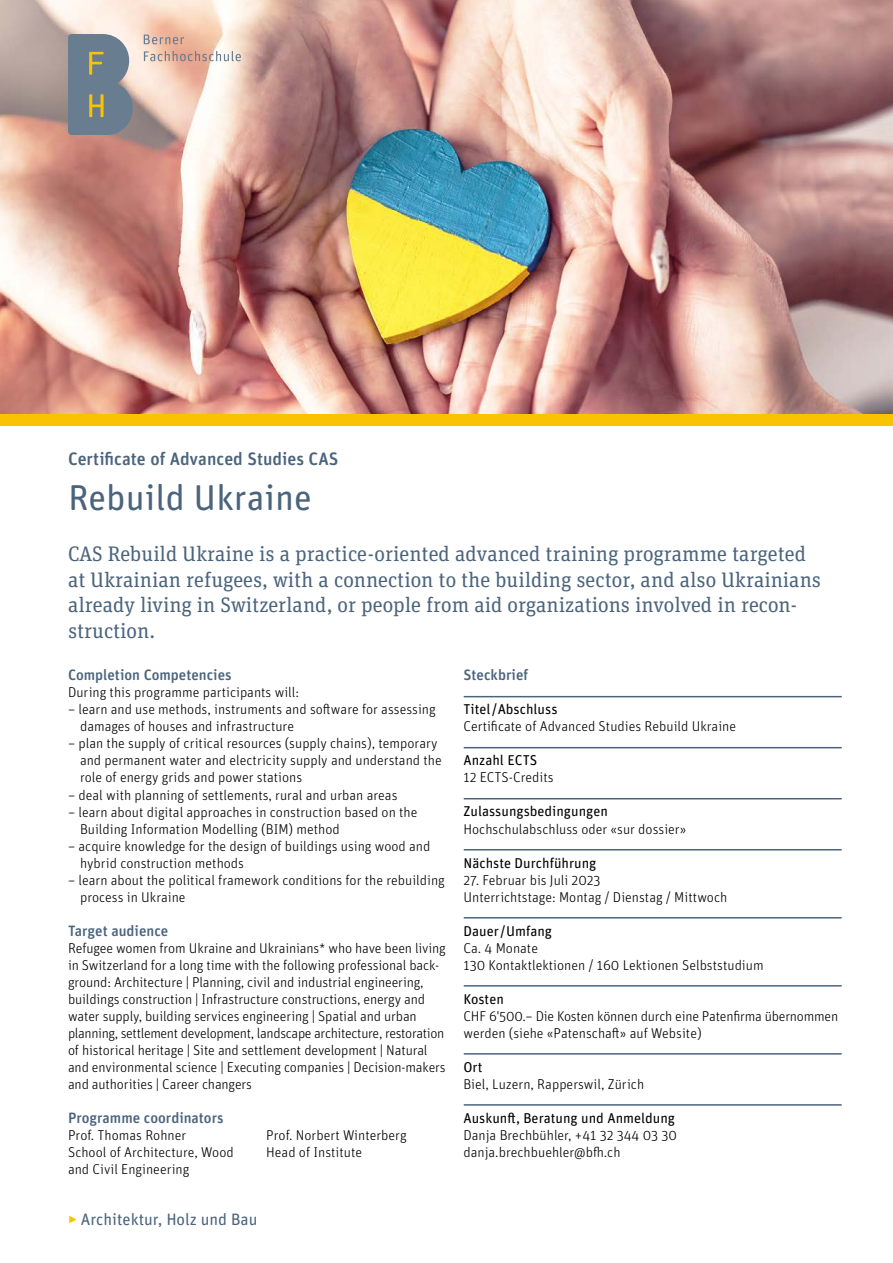
<style>
.page{position:relative;width:893px;height:1263px;background:#fff}
.page>*{position:absolute;margin:0;border:0;box-sizing:border-box;transform-origin:0 0}
.t1{font:36px "Unit Rounded Pro";color:#4b647d}
.t2{font:21px/25.5px "Unit Slab Pro";color:#4b647d}
.t3{font:500 18px "Unit Rounded Pro";color:#4b647d}
.t4{font:16.5px "Unit Rounded Pro";color:#4b647d}
.t5{font:500 15px "Unit Rounded Pro";color:#4b647d}
.t6{font:300 14.25px/17px "Unit Rounded Pro";color:#000}
.t7{font:14.25px "Unit Rounded Pro";color:#000}
.s1{font-weight:300;color:#fac300}
</style>
<div class="page">
<div style="left:0;top:416px;width:893px;height:10px;background:#fac300"></div>
<img style="left:0;top:0;width:893px;height:415px">
<svg style="left:68px;top:34px;width:65px;height:101px;background:#7b878f"></svg>
<svg style="left:144px;top:35px;width:40px;height:9px"></svg>
<svg style="left:144px;top:51px;width:97px;height:10px"></svg>
<div style="left:0;top:415px;width:893px;height:10px;background:#fac300"></div>
<hr style="left:464px;top:696px;width:377px;height:1px;background:#4b647d">
<hr style="left:464px;top:747px;width:377px;height:1px;background:#4b647d">
<hr style="left:464px;top:798px;width:377px;height:1px;background:#4b647d">
<hr style="left:464px;top:849px;width:377px;height:1px;background:#4b647d">
<hr style="left:464px;top:917px;width:377px;height:1px;background:#4b647d">
<hr style="left:464px;top:985px;width:377px;height:1px;background:#4b647d">
<hr style="left:464px;top:1053px;width:377px;height:1px;background:#4b647d">
<hr style="left:464px;top:1104px;width:377px;height:2px;background:#4b647d">
<p class="t3" style="left:68px;top:446px;width:272px">Certificate of Advanced Studies CAS</p>
<h1 class="t1" style="left:68px;top:473px;width:245px">Rebuild Ukraine</h1>
<p class="t2" style="left:68px;top:541px;width:754px">CAS Rebuild Ukraine is a practice-oriented advanced training programme targeted at Ukrainian refugees, with a connection to the building sector, and also Ukrainians already living in Switzerland, or people from aid organizations involved in recon&shy;struction.</p>
<p class="t5" style="left:68px;top:665px;width:165px">Completion Competencies</p>
<p class="t6" style="left:68px;top:684px;width:233px">During this programme participants will:</p>
<p class="t6" style="left:80px;top:701px;width:357px;text-indent:-12px">– learn and use methods, instruments and software for assessing damages of houses and infrastructure</p>
<p class="t6" style="left:80px;top:735px;width:363px;text-indent:-12px">– plan the supply of critical resources (supply chains), temporary and permanent water and electricity supply and understand the role of energy grids and power stations</p>
<p class="t6" style="left:68px;top:786px;width:331px">– deal with planning of settlements, rural and urban areas</p>
<p class="t6" style="left:80px;top:803px;width:339px;text-indent:-12px">– learn about digital approaches in construction based on the<br>Building Information Modelling (BIM) method</p>
<p class="t6" style="left:80px;top:837px;width:352px;text-indent:-12px">– acquire knowledge for the design of buildings using wood and hybrid construction methods</p>
<p class="t6" style="left:80px;top:871px;width:366px;text-indent:-12px">– learn about the political framework conditions for the rebuilding process in Ukraine</p>
<p class="t5" style="left:68px;top:920px;width:102px">Target audience</p>
<p class="t6" style="left:68px;top:939px;width:379px">Refugee women from Ukraine and Ukrainians* who have been living in Switzerland for a long time with the following professional back&shy;ground: Architecture | Planning, civil and industrial engineering, buildings construction | Infrastructure constructions, energy and water supply, building services engineering | Spatial and urban planning, settlement development, landscape architecture, restoration of historical heritage | Site and settlement development | Natural and environmental science | Executing companies | Decision-makers and authorities | Career changers</p>
<p class="t5" style="left:68px;top:1107px;width:157px">Programme coordinators</p>
<p class="t6" style="left:68px;top:1126px;width:167px">Prof. Thomas Rohner<br>School of Architecture, Wood and Civil Engineering</p>
<p class="t6" style="left:266px;top:1126px;width:142px">Prof. Norbert Winterberg<br>Head of Institute</p>
<p class="t4" style="left:68px;top:1207px;width:191px"><span class="s1">‣</span> Architektur, Holz und Bau</p>
<p class="t5" style="left:463px;top:665px;width:66px">Steckbrief</p>
<p class="t7" style="left:463px;top:700px;width:96px">Titel /Abschluss</p>
<p class="t6" style="left:463px;top:718px;width:274px">Certificate of Advanced Studies Rebuild Ukraine</p>
<p class="t7" style="left:463px;top:751px;width:75px">Anzahl ECTS</p>
<p class="t6" style="left:463px;top:769px;width:92px">12 ECTS-Credits</p>
<p class="t7" style="left:463px;top:802px;width:146px">Zulassungsbedingungen</p>
<p class="t6" style="left:463px;top:820px;width:224px">Hochschulabschluss oder «sur dossier»</p>
<p class="t7" style="left:463px;top:853px;width:134px">Nächste Durchführung</p>
<p class="t6" style="left:463px;top:871px;width:265px">27. Februar bis Juli 2023<br>Unterrichtstage: Montag / Dienstag / Mittwoch</p>
<p class="t7" style="left:463px;top:921px;width:90px">Dauer /Umfang</p>
<p class="t6" style="left:463px;top:939px;width:302px">Ca. 4 Monate<br>130 Kontaktlektionen / 160 Lektionen Selbststudium</p>
<p class="t7" style="left:463px;top:989px;width:42px">Kosten</p>
<p class="t6" style="left:463px;top:1007px;width:376px">CHF 6'500.– Die Kosten können durch eine Patenfirma übernommen werden (siehe «Patenschaft» auf Website)</p>
<p class="t7" style="left:463px;top:1057px;width:21px">Ort</p>
<p class="t6" style="left:463px;top:1075px;width:182px">Biel, Luzern, Rapperswil, Zürich</p>
<p class="t7" style="left:463px;top:1108px;width:213px">Auskunft, Beratung und Anmeldung</p>
<p class="t6" style="left:463px;top:1126px;width:215px">Danja Brechbühler, +41 32 344 03 30 danja.brechbuehler@bfh.ch</p>
</div>
